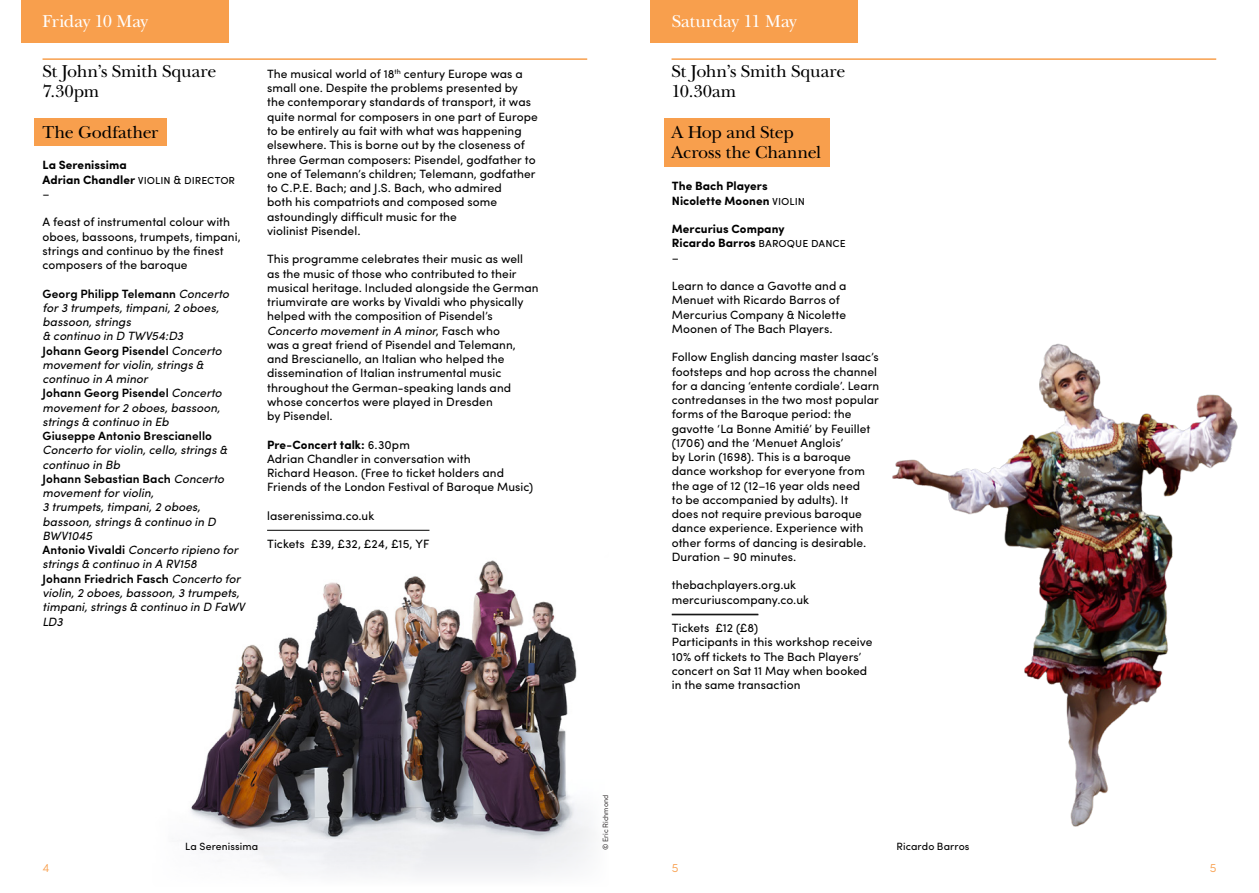
<style>
.page{position:relative;width:1259px;height:893px;background:#fff}
.page>*{position:absolute;margin:0;border:0;box-sizing:border-box;transform-origin:0 0}
.t1{font:18px "New Baskerville";letter-spacing:-.01em;color:#000}
.t2{font:18px "New Baskerville";letter-spacing:-.015em;color:#fff}
.t3{font:12px/14.2px "Sofia Pro";letter-spacing:.005em;color:#000}
.t4{font:italic 12px/14.2px "Sofia Pro";color:#000}
.t5{font:700 12px "Sofia Pro";letter-spacing:.005em;color:#000}
.t6{font:300 12px "Sofia Pro";color:#f89f4d}
.t7{font:10.5px "Sofia Pro";letter-spacing:.01em;color:#000}
._17__Picture_Caption{font:7.5px "Brandon Text";color:#231f20}
.s1{font-weight:700}
.s2{font-weight:600;font-style:normal}
.s3{font-style:italic}
.s4{font-weight:400}
</style>
<div class="page">
<img style="left:191px;top:560px;width:401px;height:316px">
<div style="left:21px;top:0;width:208px;height:43px;background:#f89f4d"></div>
<div style="left:35px;top:118px;width:132px;height:27px;background:#f89f4d"></div>
<hr style="left:43px;top:58px;width:544px;height:2px;background:#f89f4d">
<hr style="left:267px;top:530px;width:162px;height:1px;background:#000">
<img style="left:892px;top:343px;width:346px;height:484px">
<div style="left:650px;top:0;width:208px;height:43px;background:#f89f4d"></div>
<hr style="left:672px;top:614px;width:86px;height:1px;background:#000">
<div style="left:664px;top:118px;width:165px;height:49px;background:#f89f4d"></div>
<hr style="left:671px;top:58px;width:545px;height:2px;background:#f89f4d">
<p class="t2" style="left:43px;top:10px;width:107px">Friday 10 May</p>
<p class="t1" style="left:43px;top:61px;width:175px">St John’s Smith Square</p>
<p class="t1" style="left:43px;top:81px;width:58px">7.30pm</p>
<p class="t1" style="left:43px;top:121px;width:117px">The Godfather</p>
<p class="t5" style="left:43px;top:156px;width:86px">La Serenissima</p>
<p class="t3" style="left:43px;top:172px;width:194px"><span class="s1">Adrian Chandler</span> violin &amp; director</p>
<p class="t3" style="left:43px;top:186px;width:9px">–</p>
<p class="t3" style="left:43px;top:214px;width:200px">A feast of instrumental colour with oboes, bassoons, trumpets, timpani, strings and continuo by the finest composers of the baroque</p>
<p class="t4" style="left:43px;top:286px;width:188px"><span class="s2">Georg Philipp Telemann</span> Concerto for 3 trumpets, timpani, 2 oboes, bassoon, strings<br>&amp; continuo in D TWV54:D3<br><span class="s2">Johann Georg Pisendel</span> Concerto movement for violin, strings &amp; continuo in A minor</p>
<p class="t4" style="left:43px;top:385px;width:181px"><span class="s2">Johann Georg Pisendel</span> Concerto movement for 2 oboes, bassoon, strings &amp; continuo in Eb</p>
<p class="t4" style="left:43px;top:428px;width:186px"><span class="s2">Giuseppe Antonio Brescianello<br></span>Concerto for violin, cello, strings &amp; continuo in Bb</p>
<p class="t4" style="left:43px;top:471px;width:183px"><span class="s2">Johann Sebastian Bach</span> Concerto movement for violin,<br>3 trumpets, timpani, 2 oboes, bassoon, strings &amp; continuo in D<br>BWV1045</p>
<p class="t4" style="left:43px;top:542px;width:197px"><span class="s2">Antonio Vivaldi</span> Concerto ripieno for strings &amp; continuo in A RV158</p>
<p class="t4" style="left:43px;top:571px;width:204px"><span class="s2">Johann Friedrich Fasch</span> Concerto for violin, 2 oboes, bassoon, 3 trumpets, timpani, strings &amp; continuo in D FaWV<br>LD3</p>
<p class="t3" style="left:267px;top:66px;width:272px">The musical world of 18<sup>th</sup> century Europe was a small one. Despite the problems presented by the contemporary standards of transport, it was quite normal for composers in one part of Europe to be entirely au fait with what was happening elsewhere. This is borne out by the closeness of three German composers: Pisendel, godfather to one of Telemann’s children; Telemann, godfather to C.P.E. Bach; and J.S. Bach, who admired<br>both his compatriots and composed some astoundingly difficult music for the<br>violinist Pisendel.</p>
<p class="t3" style="left:267px;top:251px;width:273px">This programme celebrates their music as well as the music of those who contributed to their musical heritage. Included alongside the German triumvirate are works by Vivaldi who physically helped with the composition of Pisendel’s <span class="s3">Concerto movement in A minor</span>, Fasch who<br>was a great friend of Pisendel and Telemann, and Brescianello, an Italian who helped the dissemination of Italian instrumental music throughout the German-speaking lands and whose concertos were played in Dresden<br>by Pisendel.</p>
<p class="t5" style="left:267px;top:435px;width:144px">Pre-Concert talk: <span class="s4">6.30pm</span></p>
<p class="t3" style="left:267px;top:451px;width:268px">Adrian Chandler in conversation with<br>Richard Heason. (Free to ticket holders and<br>Friends of the London Festival of Baroque Music)</p>
<p class="t3" style="left:267px;top:508px;width:109px">laserenissima.co.uk</p>
<p class="t3" style="left:267px;top:536px;width:164px">Tickets £39, £32, £24, £15, YF</p>
<p class="t2" style="left:672px;top:10px;width:126px">Saturday 11 May</p>
<p class="t1" style="left:671px;top:61px;width:175px">St John’s Smith Square</p>
<p class="t1" style="left:671px;top:81px;width:66px">10.30am</p>
<p class="t1" style="left:671px;top:121px;width:124px">A Hop and Step</p>
<p class="t1" style="left:671px;top:142px;width:151px">Across the Channel</p>
<p class="t5" style="left:672px;top:177px;width:97px">The Bach Players</p>
<p class="t5" style="left:672px;top:191px;width:135px">Nicolette Moonen <span class="s4">violin</span></p>
<p class="t5" style="left:672px;top:220px;width:114px">Mercurius Company</p>
<p class="t5" style="left:672px;top:234px;width:175px">Ricardo Barros <span class="s4">baroque dance</span></p>
<p class="t3" style="left:672px;top:249px;width:9px">–</p>
<p class="t3" style="left:672px;top:278px;width:176px">Learn to dance a Gavotte and a<br>Menuet with Ricardo Barros of<br>Mercurius Company &amp; Nicolette<br>Moonen of The Bach Players.</p>
<p class="t3" style="left:672px;top:349px;width:209px">Follow English dancing master Isaac’s footsteps and hop across the channel for a dancing ‘entente cordiale’. Learn contredanses in the two most popular forms of the Baroque period: the gavotte ‘La Bonne Amitié’ by Feuillet (1706) and the ‘Menuet Anglois’<br>by Lorin (1698). This is a baroque dance workshop for everyone from the age of 12 (12–16 year olds need<br>to be accompanied by adults). It<br>does not require previous baroque dance experience. Experience with other forms of dancing is desirable.<br>Duration – 90 minutes.</p>
<p class="t3" style="left:672px;top:577px;width:126px">thebachplayers.org.uk</p>
<p class="t3" style="left:672px;top:591px;width:139px">mercuriuscompany.co.uk</p>
<p class="t3" style="left:672px;top:620px;width:88px">Tickets £12 (£8)</p>
<p class="t3" style="left:672px;top:634px;width:202px">Participants in this workshop receive<br>10% off tickets to The Bach Players’ concert on Sat 11 May when booked in the same transaction</p>
<p class="t6" style="left:43px;top:859px;width:9px">4</p>
<p class="_17__Picture_Caption" style="left:600px;top:850px;width:57px;rotate:-90deg">© Eric Richmond</p>
<p class="t7" style="left:185px;top:839px;width:75px">La Serenissima</p>
<p class="t7" style="left:896px;top:839px;width:74px">Ricardo Barros</p>
<p class="t6" style="left:672px;top:859px;width:8px">5</p>
<p class="t6" style="left:1209px;top:859px;width:8px">5</p>
</div>
